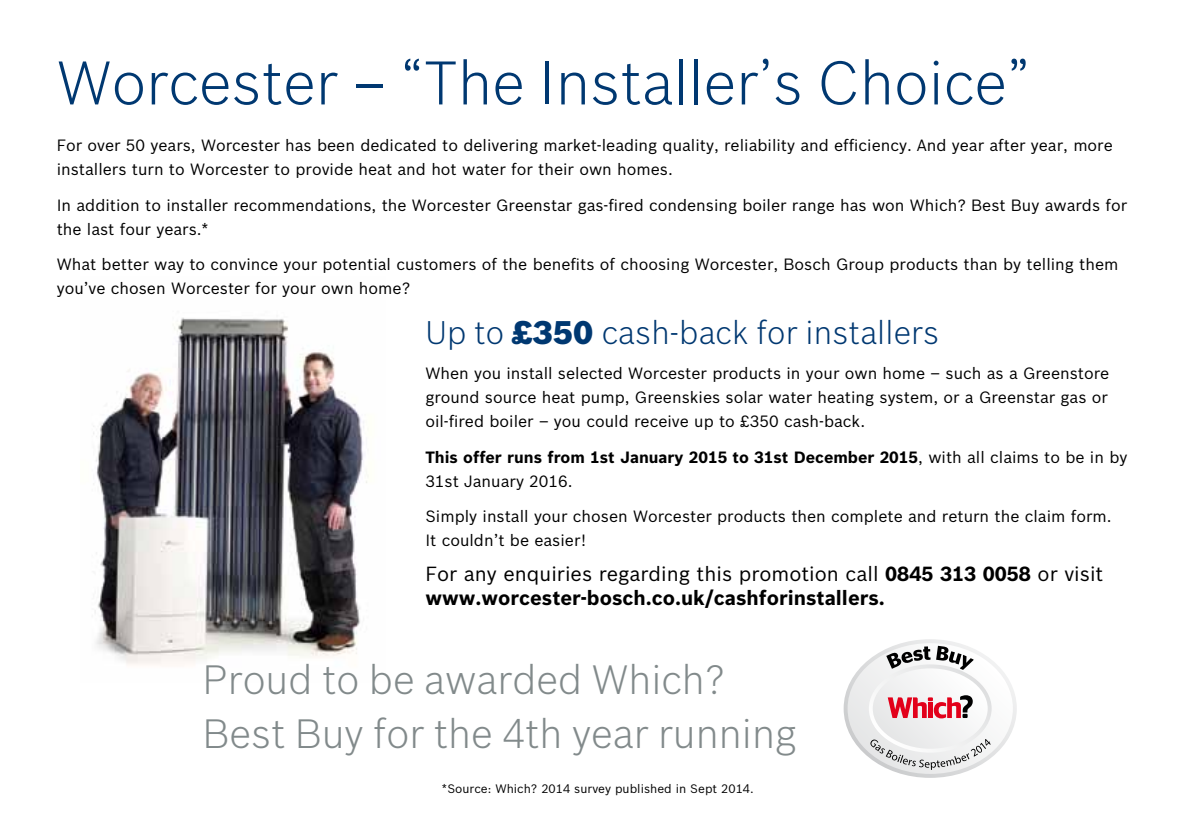
<style>
.page{position:relative;width:1191px;height:840px;background:#fff}
.page>*{position:absolute;margin:0;border:0;box-sizing:border-box;transform-origin:0 0}
.t1{font:300 60px "Bosch Sans";color:#003871}
.t2{font:300 40px/54px "Bosch Sans";color:#828a8b}
.t3{font:300 32px "Bosch Sans";letter-spacing:.005em;color:#003871}
.t4{font:700 20px/24px "Bosch Sans";color:#000}
.t5{font:16px/24px "Bosch Sans";color:#000}
.t6{font:700 16px/24px "Bosch Sans";color:#000}
.t7{font:12px "Bosch Sans";color:#000}
.s1{font-weight:900}
.s2{font-weight:400}
</style>
<div class="page">
<img style="left:93px;top:317px;width:276px;height:348px">
<svg style="left:843px;top:639px;width:173px;height:138px"></svg>
<h1 class="t1" style="left:57px;top:46px;width:975px">Worcester – “The Installer’s Choice”</h1>
<p class="t5" style="left:57px;top:133px;width:1057px">For over 50 years, Worcester has been dedicated to delivering market-leading quality, reliability and efficiency. And year after year, more installers turn to Worcester to provide heat and hot water for their own homes.</p>
<p class="t5" style="left:57px;top:192px;width:1072px">In addition to installer recommendations, the Worcester Greenstar gas-fired condensing boiler range has won Which? Best Buy awards for the last four years.*</p>
<p class="t5" style="left:57px;top:252px;width:1063px">What better way to convince your potential customers of the benefits of choosing Worcester, Bosch Group products than by telling them you’ve chosen Worcester for your own home?</p>
<h3 class="t3" style="left:425px;top:312px;width:515px">Up to <span class="s1">£350</span> cash-back for installers</h3>
<p class="t5" style="left:425px;top:361px;width:685px;text-align:justify">When you install selected Worcester products in your own home – such as a Greenstore ground source heat pump, Greenskies solar water heating system, or a Greenstar gas or oil-fired boiler – you could receive up to £350 cash-back.</p>
<p class="t6" style="left:425px;top:444px;width:703px">This offer runs from 1st January 2015 to 31st December 2015<span class="s2">, with all claims to be in by<br>31st January 2016.</span></p>
<p class="t5" style="left:425px;top:503px;width:688px">Simply install your chosen Worcester products then complete and return the claim form.<br>It couldn’t be easier!</p>
<p class="t4" style="left:425px;top:561px;width:679px"><span class="s2">For any enquiries regarding this promotion call</span> 0845 313 0058 <span class="s2">or visit </span>www.worcester-bosch.co.uk/cashforinstallers.</p>
<h2 class="t2" style="left:203px;top:651px;width:595px">Proud to be awarded Which?<br>Best Buy for the 4th year running</h2>
<p class="t7" style="left:442px;top:780px;width:313px">*Source: Which? 2014 survey published in Sept 2014.</p>
</div>
